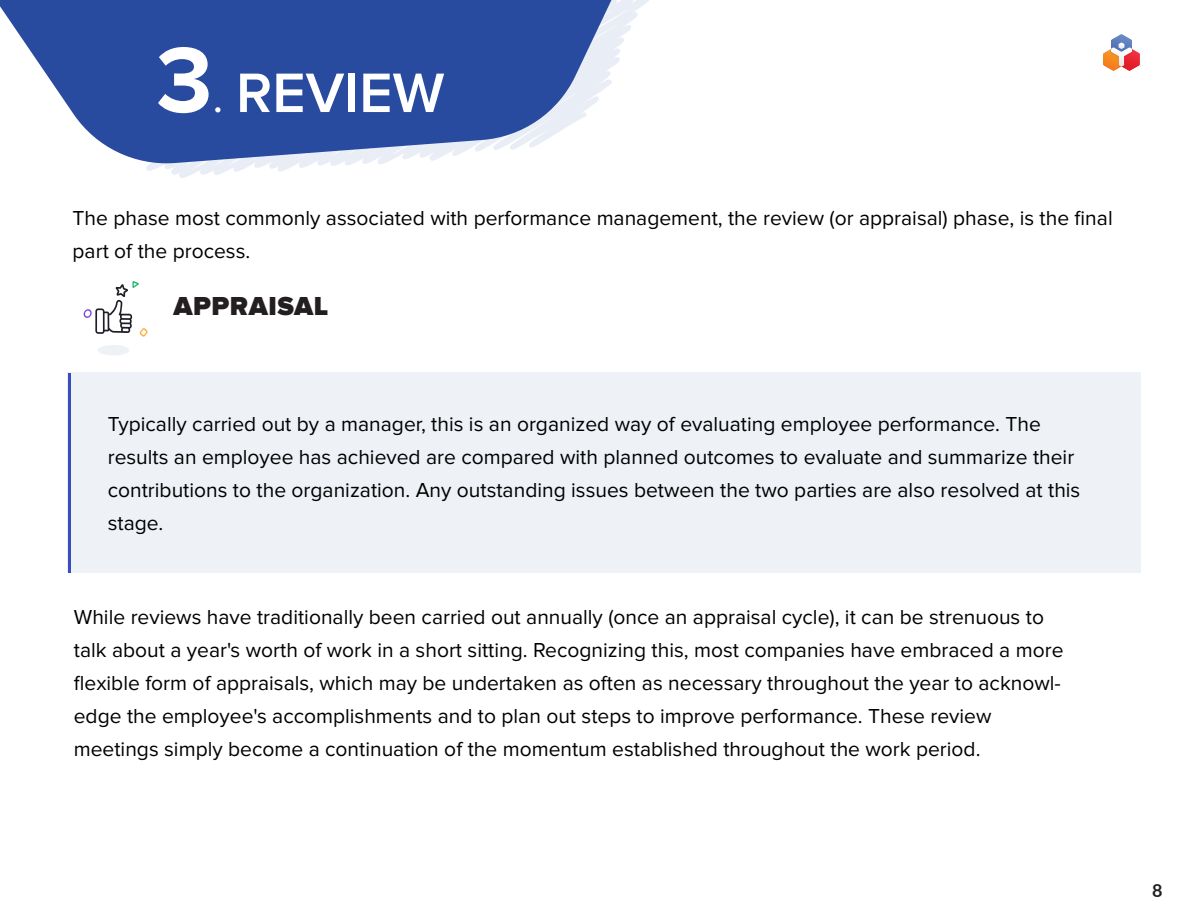
<style>
.page{position:relative;width:1188px;height:918px;background:#fff}
.page>*{position:absolute;margin:0;border:0;box-sizing:border-box;transform-origin:0 0}
.t1{font:600 57.6px "Proxima Nova";color:#fff}
.t2{font:900 27px "Proxima Nova";letter-spacing:.02em;color:#231f20}
.t3{font:21px/33px "Proxima Nova";color:#000}
.t4{font:700 18px "Lato";color:#231f20}
.s1{font-weight:700;font-size:96.15px}
.s2{font-weight:400;font-size:48px}
</style>
<div class="page">
<svg style="left:146px;top:0;width:503px;height:178px"></svg>
<svg style="left:0;top:0;width:612px;height:166px;fill:#284ba0"></svg>
<div style="left:67px;top:373px;width:1074px;height:200px;background:#eef1f6"></div>
<hr style="left:68px;top:373px;width:3px;height:200px;background:#384ebf">
<div style="left:98px;top:345px;width:31px;height:10px;background:#eef1f6;border-radius:50%"></div>
<img style="left:1104px;top:34px;width:36px;height:37px">
<svg style="left:84px;top:281px;width:64px;height:56px"></svg>
<h1 class="t1" style="left:156px;top:67px;width:290px"><span class="s1">3</span><span class="s2">.</span> REVIEW</h1>
<p class="t3" style="left:73px;top:202px;width:1042px">The phase most commonly associated with performance management, the review (or appraisal) phase, is the final part of the process.</p>
<p class="t2" style="left:173px;top:294px;width:157px">APPRAISAL</p>
<p class="t3" style="left:108px;top:408px;width:974px">Typically carried out by a manager, this is an organized way of evaluating employee performance. The results an employee has achieved are compared with planned outcomes to evaluate and summarize their contributions to the organization. Any outstanding issues between the two parties are also resolved at this stage.</p>
<p class="t3" style="left:74px;top:601px;width:991px">While reviews have traditionally been carried out annually (once an appraisal cycle), it can be strenuous to talk about a year's worth of work in a short sitting. Recognizing this, most companies have embraced a more flexible form of appraisals, which may be undertaken as often as necessary throughout the year to acknowl&shy;edge the employee's accomplishments and to plan out steps to improve performance. These review meetings simply become a continuation of the momentum established throughout the work period.</p>
<p class="t4" style="left:1152px;top:877px;width:12px">8</p>
</div>
